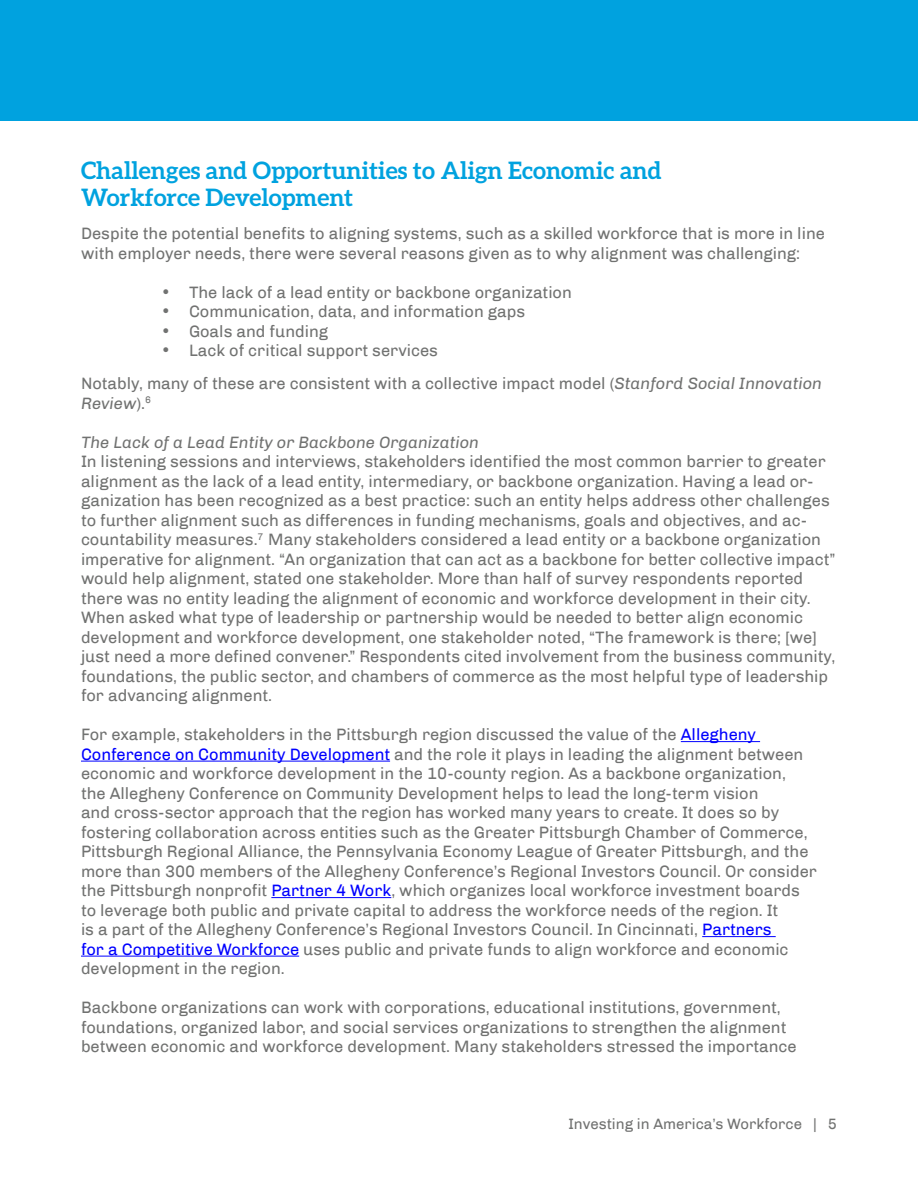
<style>
.page{position:relative;width:918px;height:1188px;background:#fff}
.page>*{position:absolute;margin:0;border:0;box-sizing:border-box;transform-origin:0 0}
.Heading_2{font:700 24px/27.6px "Aleo";color:#00a2df}
.t1{font:16.5px/19.5px "Chivo";color:#717271}
.t2{font:italic 16.5px "Chivo";color:#717271}
.t3{font:15px "Chivo";color:#717271}
.s1{font-style:italic}
.s2{color:#00f}
</style>
<div class="page">
<div style="left:0;top:0;width:918px;height:120px;background:#00a2df"></div>
<hr style="left:681px;top:741px;width:79px;height:1px;background:#00f">
<hr style="left:81px;top:761px;width:309px;height:1px;background:#00f">
<hr style="left:271px;top:897px;width:120px;height:1px;background:#00f">
<hr style="left:702px;top:936px;width:74px;height:1px;background:#00f">
<hr style="left:81px;top:956px;width:218px;height:1px;background:#00f">
<p class="Heading_2" style="left:81px;top:156px;width:582px">Challenges and Opportunities to Align Economic and<br>Workforce Development</p>
<p class="t1" style="left:81px;top:224px;width:745px">Despite the potential benefits to aligning systems, such as a skilled workforce that is more in line with employer needs, there were several reasons given as to why alignment was challenging:</p>
<p class="t1" style="left:162px;top:283px;width:411px">• The lack of a lead entity or backbone organization</p>
<p class="t1" style="left:162px;top:302px;width:365px">• Communication, data, and information gaps</p>
<p class="t1" style="left:162px;top:322px;width:168px">• Goals and funding</p>
<p class="t1" style="left:162px;top:341px;width:278px">• Lack of critical support services</p>
<p class="t1" style="left:81px;top:374px;width:742px">Notably, many of these are consistent with a collective impact model (<span class="s1">Stanford Social Innovation<br>Review</span>).<sup>6</sup></p>
<p class="t2" style="left:81px;top:433px;width:400px">The Lack of a Lead Entity or Backbone Organization</p>
<p class="t1" style="left:81px;top:452px;width:756px">In listening sessions and interviews, stakeholders identified the most common barrier to greater alignment as the lack of a lead entity, intermediary, or backbone organization. Having a lead or&shy;ganization has been recognized as a best practice: such an entity helps address other challenges to further alignment such as differences in funding mechanisms, goals and objectives, and ac&shy;countability measures.<sup>7</sup> Many stakeholders considered a lead entity or a backbone organization imperative for alignment. “An organization that can act as a backbone for better collective impact” would help alignment, stated one stakeholder. More than half of survey respondents reported there was no entity leading the alignment of economic and workforce development in their city.<br>When asked what type of leadership or partnership would be needed to better align economic development and workforce development, one stakeholder noted, “The framework is there; [we] just need a more defined convener.” Respondents cited involvement from the business community, foundations, the public sector, and chambers of commerce as the most helpful type of leadership for advancing alignment.</p>
<p class="t1" style="left:81px;top:725px;width:737px">For example, stakeholders in the Pittsburgh region discussed the value of the <span class="s2">Allegheny Conference on Community Development</span> and the role it plays in leading the alignment between economic and workforce development in the 10-county region. As a backbone organization,<br>the Allegheny Conference on Community Development helps to lead the long-term vision<br>and cross-sector approach that the region has worked many years to create. It does so by fostering collaboration across entities such as the Greater Pittsburgh Chamber of Commerce, Pittsburgh Regional Alliance, the Pennsylvania Economy League of Greater Pittsburgh, and the more than 300 members of the Allegheny Conference’s Regional Investors Council. Or consider the Pittsburgh nonprofit <span class="s2">Partner 4 Work</span>, which organizes local workforce investment boards to leverage both public and private capital to address the workforce needs of the region. It<br>is a part of the Allegheny Conference’s Regional Investors Council. In Cincinnati, <span class="s2">Partners<br>for a Competitive Workforce</span> uses public and private funds to align workforce and economic development in the region.</p>
<p class="t1" style="left:81px;top:998px;width:717px">Backbone organizations can work with corporations, educational institutions, government, foundations, organized labor, and social services organizations to strengthen the alignment between economic and workforce development. Many stakeholders stressed the importance</p>
<p class="t3" style="left:569px;top:1115px;width:270px">Investing in America’s Workforce | 5</p>
</div>
